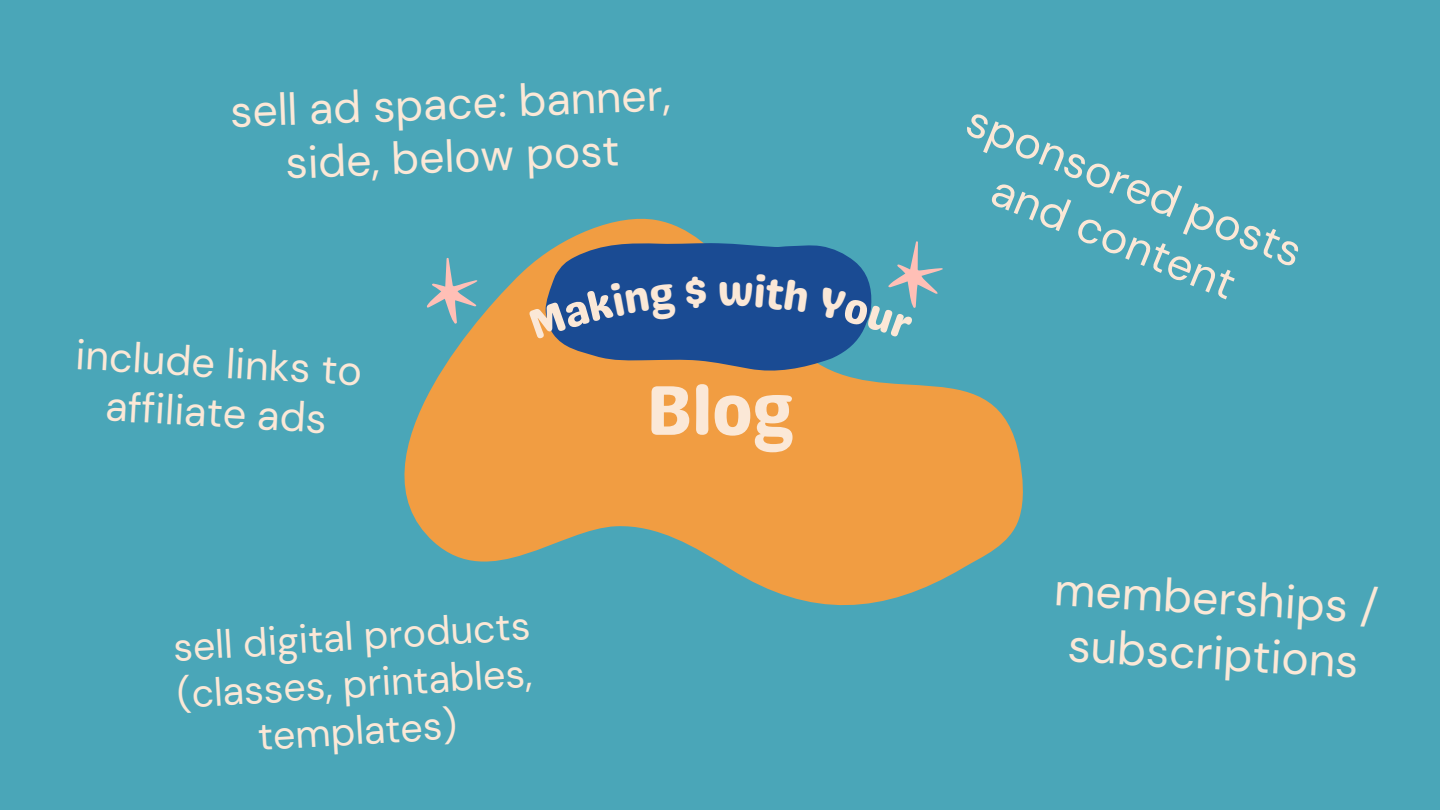
<style>
.page{position:relative;width:1440px;height:810px;background:#4aa6b8}
.page>*{position:absolute;margin:0;border:0;box-sizing:border-box;transform-origin:0 0}
.t1{font:70px "Genty Sans";color:#fbe8d7}
.t2{font:46.3px/55.5px "DM Sans";color:#fbe8d7;text-align:center}
.t3{font:45.8px/55.1px "DM Sans";color:#fbe8d7;text-align:center}
.t4{font:44.5px/53.5px "DM Sans";color:#fbe8d7;text-align:center}
.t5{font:41.5px/49.6px "DM Sans";color:#fbe8d7;text-align:center}
.t6{font:39.3px/47.1px "DM Sans";color:#fbe8d7;text-align:center}
</style>
<div class="page">
<svg style="left:404px;top:218px;width:619px;height:388px;fill:#f19d42"></svg>
<svg style="left:419px;top:253px;width:65px;height:75px"></svg>
<svg style="left:528px;top:241px;width:415px;height:132px"></svg>
<p class="t4" style="left:229px;top:84px;width:442px;rotate:-2deg">sell ad space: banner, side, below post</p>
<p class="t5" style="left:77px;top:331px;width:288px;rotate:3deg">include links to affiliate ads</p>
<p class="t6" style="left:172px;top:623px;width:359px;rotate:-3deg">sell digital products (classes, printables, templates)</p>
<p class="t1" style="left:646px;top:368px;width:149px">Blog</p>
<p class="t3" style="left:979px;top:93px;width:360px;rotate:22deg">sponsored posts and content</p>
<p class="t2" style="left:1056px;top:562px;width:326px;rotate:3deg">memberships / subscriptions</p>
</div>
